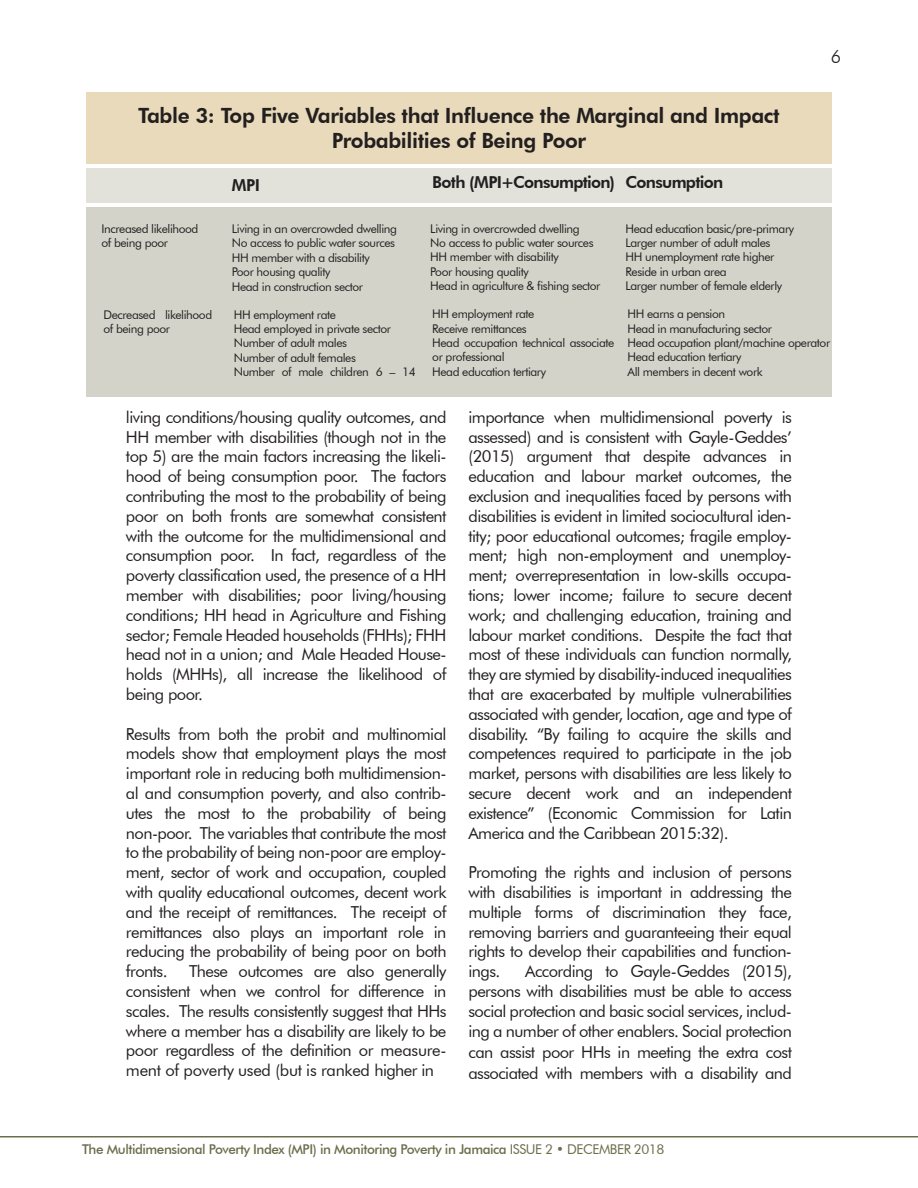
<style>
.page{position:relative;width:918px;height:1188px;background:#fff}
.page>*{position:absolute;margin:0;border:0;box-sizing:border-box;transform-origin:0 0}
.t1{font:800 21px/25.2px "Futura BT";letter-spacing:-.02em;color:#231f20;text-align:center}
.t2{font:300 18px "Futura BT";color:#231f20}
.t3{font:16.5px/19.8px "Futura BT";letter-spacing:-.035em;color:#231f20;text-align:justify}
.t4{font:800 16.5px "Futura BT";letter-spacing:-.045em;color:#231f20}
.t5{font:500 13.5px "Futura BT";letter-spacing:-.035em;color:#6c6e4b}
.t6{font:12px/14.4px "Futura BT";letter-spacing:-.035em;color:#231f20}
.s1{font-weight:400}
</style>
<div class="page">
<div style="left:86px;top:207px;width:746px;height:190px;background:#d3d3c9"></div>
<hr style="left:0;top:1136px;width:918px;height:1px;background:#6c6e4b">
<div style="left:86px;top:92px;width:746px;height:72px;background:#e8daba"></div>
<div style="left:86px;top:168px;width:746px;height:34px;background:#e2e2db"></div>
<p class="t1" style="left:138px;top:103px;width:643px">Table 3: Top Five Variables that Influence the Marginal and Impact<br>Probabilities of Being Poor</p>
<p class="t4" style="left:232px;top:175px;width:30px">MPI</p>
<p class="t4" style="left:432px;top:172px;width:292px">Both (MPI+Consumption) Consumption</p>
<p class="t2" style="left:831px;top:46px;width:12px">6</p>
<p class="t6" style="left:102px;top:221px;width:98px">Increased likelihood of being poor</p>
<p class="t6" style="left:232px;top:221px;width:167px">Living in an overcrowded dwelling<br>No access to public water sources<br>HH member with a disability<br>Poor housing quality<br>Head in construction sector</p>
<p class="t6" style="left:430px;top:221px;width:172px">Living in overcrowded dwelling<br>No access to public water sources<br>HH member with disability<br>Poor housing quality<br>Head in agriculture &amp; fishing sector</p>
<p class="t6" style="left:626px;top:221px;width:170px">Head education basic/pre-primary<br>Larger number of adult males<br>HH unemployment rate higher<br>Reside in urban area<br>Larger number of female elderly</p>
<p class="t6" style="left:103px;top:307px;width:110px">Decreased likelihood of being poor</p>
<p class="t6" style="left:234px;top:307px;width:184px">HH employment rate<br>Head employed in private sector<br>Number of adult males<br>Number of adult females<br>Number of male children 6 – 14</p>
<p class="t6" style="left:432px;top:307px;width:184px">HH employment rate<br>Receive remittances<br>Head occupation technical associate or professional<br>Head education tertiary</p>
<p class="t6" style="left:628px;top:307px;width:204px">HH earns a pension<br>Head in manufacturing sector<br>Head occupation plant/machine operator<br>Head education tertiary<br>All members in decent work</p>
<p class="t3" style="left:126px;top:407px;width:322px">living conditions/housing quality outcomes, and HH member with disabilities (though not in the top 5) are the main factors increasing the likeli&shy;hood of being consumption poor. The factors contributing the most to the probability of being poor on both fronts are somewhat consistent with the outcome for the multidimensional and consumption poor. In fact, regardless of the poverty classification used, the presence of a HH member with disabilities; poor living/housing conditions; HH head in Agriculture and Fishing sector; Female Headed households (FHHs); FHH head not in a union; and Male Headed House&shy;holds (MHHs), all increase the likelihood of being poor.</p>
<p class="t3" style="left:126px;top:724px;width:322px">Results from both the probit and multinomial models show that employment plays the most important role in reducing both multidimension&shy;al and consumption poverty, and also contrib&shy;utes the most to the probability of being non-poor. The variables that contribute the most to the probability of being non-poor are employ&shy;ment, sector of work and occupation, coupled with quality educational outcomes, decent work and the receipt of remittances. The receipt of remittances also plays an important role in reducing the probability of being poor on both fronts.</p>
<p class="t3" style="left:126px;top:961px;width:322px;text-indent:63px">These outcomes are also generally consistent when we control for difference in scales. The results consistently suggest that HHs where a member has a disability are likely to be poor regardless of the definition or measure&shy;ment of poverty used (but is ranked higher in</p>
<p class="t3" style="left:469px;top:407px;width:325px">importance when multidimensional poverty is assessed) and is consistent with Gayle-Geddes’ (2015) argument that despite advances in education and labour market outcomes, the exclusion and inequalities faced by persons with disabilities is evident in limited sociocultural iden&shy;tity; poor educational outcomes; fragile employ&shy;ment; high non-employment and unemploy&shy;ment; overrepresentation in low-skills occupa&shy;tions; lower income; failure to secure decent work; and challenging education, training and labour market conditions. Despite the fact that most of these individuals can function normally, they are stymied by disability-induced inequalities that are exacerbated by multiple vulnerabilities associated with gender, location, age and type of disability. “By failing to acquire the skills and competences required to participate in the job market, persons with disabilities are less likely to secure decent work and an independent existence” (Economic Commission for Latin America and the Caribbean 2015:32).</p>
<p class="t3" style="left:469px;top:862px;width:325px">Promoting the rights and inclusion of persons with disabilities is important in addressing the multiple forms of discrimination they face, removing barriers and guaranteeing their equal rights to develop their capabilities and function&shy;ings.</p>
<p class="t3" style="left:469px;top:961px;width:325px;line-height:20.2px;text-indent:57px">According to Gayle-Geddes (2015), persons with disabilities must be able to access social protection and basic social services, includ&shy;ing a number of other enablers. Social protection can assist poor HHs in meeting the extra cost associated with members with a disability and</p>
<p class="t5" style="left:82px;top:1141px;width:584px">The Multidimensional Poverty Index (MPI) in Monitoring Poverty in Jamaica <span class="s1">ISSUE 2 • DECEMBER 2018</span></p>
</div>
